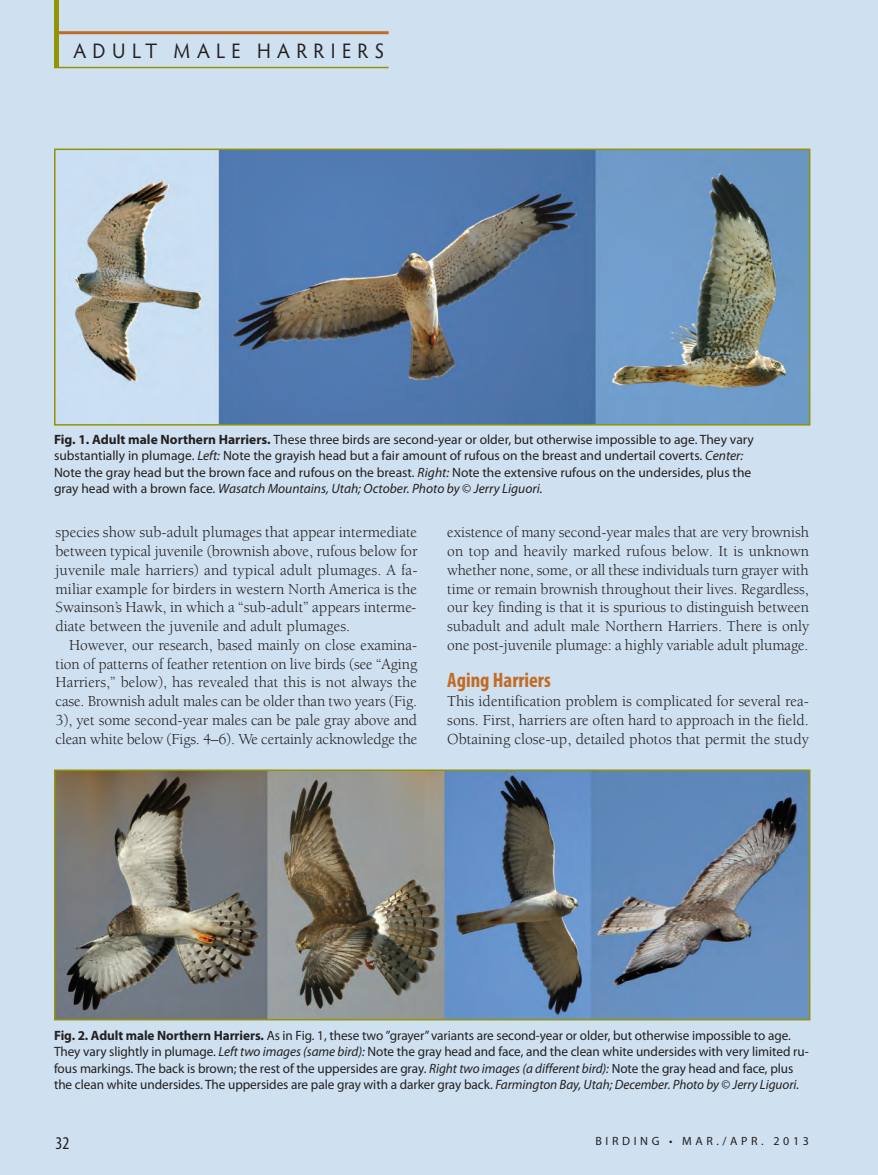
<style>
.page{position:relative;width:878px;height:1175px;background:#fff}
.page>*{position:absolute;margin:0;border:0;box-sizing:border-box;transform-origin:0 0}
.t1{font:21px "Hypatia Sans Pro";letter-spacing:.32em;color:#231f20;scale:.95 1}
.t2{font:700 condensed 21px "Myriad Pro";color:#c26b24}
.t3{font:condensed 18px "Myriad Pro";color:#231f20}
.t4{font:15.75px/18.8px "Berkeley Std";letter-spacing:-.005em;color:#231f20;text-align:justify}
.t5{font:13.5px/16.5px "Myriad Pro";letter-spacing:-.005em;color:#231f20}
.t6{font:12px "Myriad Pro";letter-spacing:.3em;color:#231f20}
.s1{font-weight:700}
.s2{font-style:italic}
</style>
<div class="page">
<div style="left:0;top:0;width:878px;height:1174px;background:#cfe1f1"></div>
<hr style="left:54px;top:31px;width:334px;height:3px;background:#c26b24">
<hr style="left:54px;top:67px;width:334px;height:1px;background:#939306">
<div style="left:54px;top:0;width:5px;height:68px;background:#939306"></div>
<img style="left:73px;top:151px;width:734px;height:271px">
<div style="left:54px;top:148px;width:756px;height:277px;border:2px solid #939306"></div>
<img style="left:57px;top:772px;width:750px;height:245px">
<div style="left:54px;top:769px;width:756px;height:251px;border:2px solid #939306"></div>
<h1 class="t1" style="left:73px;top:42px;width:328px">ADULT MALE HARRIERS</h1>
<p class="t5" style="left:54px;top:432px;width:701px"><span class="s1">Fig. 1. Adult male Northern Harriers.</span> These three birds are second-year or older, but otherwise impossible to age. They vary substantially in plumage. <span class="s2">Left:</span> Note the grayish head but a fair amount of rufous on the breast and undertail coverts. <span class="s2">Center:<br></span>Note the gray head but the brown face and rufous on the breast. <span class="s2">Right:</span> Note the extensive rufous on the undersides, plus the gray head with a brown face. <span class="s2">Wasatch Mountains, Utah; October. Photo by</span> © <span class="s2">Jerry Liguori.</span></p>
<p class="t4" style="left:56px;top:524px;width:363px">species show sub-adult plumages that appear intermediate between typical juvenile (brownish above, rufous below for juvenile male harriers) and typical adult plumages. A fa&shy;miliar example for birders in western North America is the Swainson’s Hawk, in which a “sub-adult” appears interme&shy;diate between the juvenile and adult plumages.</p>
<p class="t4" style="left:55px;top:637px;width:363px;text-indent:14px">However, our research, based mainly on close examina&shy;tion of patterns of feather retention on live birds (see “Aging Harriers,” below), has revealed that this is not always the case. Brownish adult males can be older than two years (Fig.<br>3), yet some second-year males can be pale gray above and clean white below (Figs. 4–6). We certainly acknowledge the</p>
<p class="t4" style="left:447px;top:524px;width:363px">existence of many second-year males that are very brownish on top and heavily marked rufous below. It is unknown whether none, some, or all these individuals turn grayer with time or remain brownish throughout their lives. Regardless, our key finding is that it is spurious to distinguish between subadult and adult male Northern Harriers. There is only one post-juvenile plumage: a highly variable adult plumage.</p>
<h1 class="t2" style="left:447px;top:673px;width:105px">Aging Harriers</h1>
<p class="t4" style="left:447px;top:693px;width:363px">This identification problem is complicated for several rea&shy;sons. First, harriers are often hard to approach in the field.<br>Obtaining close-up, detailed photos that permit the study</p>
<p class="t5" style="left:54px;top:1027px;width:756px"><span class="s1">Fig. 2. Adult male Northern Harriers.</span> As in Fig. 1, these two ”grayer” variants are second-year or older, but otherwise impossible to age.<br>They vary slightly in plumage. <span class="s2">Left two images (same bird):</span> Note the gray head and face, and the clean white undersides with very limited ru&shy;fous markings. The back is brown; the rest of the uppersides are gray. <span class="s2">Right two images (a different bird):</span> Note the gray head and face, plus the clean white undersides. The uppersides are pale gray with a darker gray back. <span class="s2">Farmington Bay, Utah; December. Photo by</span> © <span class="s2">Jerry Liguori.</span></p>
<p class="t3" style="left:56px;top:1137px;width:15px">32</p>
<p class="t6" style="left:595px;top:1136px;width:215px">BIRDING • MAR./APR. 2013</p>
</div>
